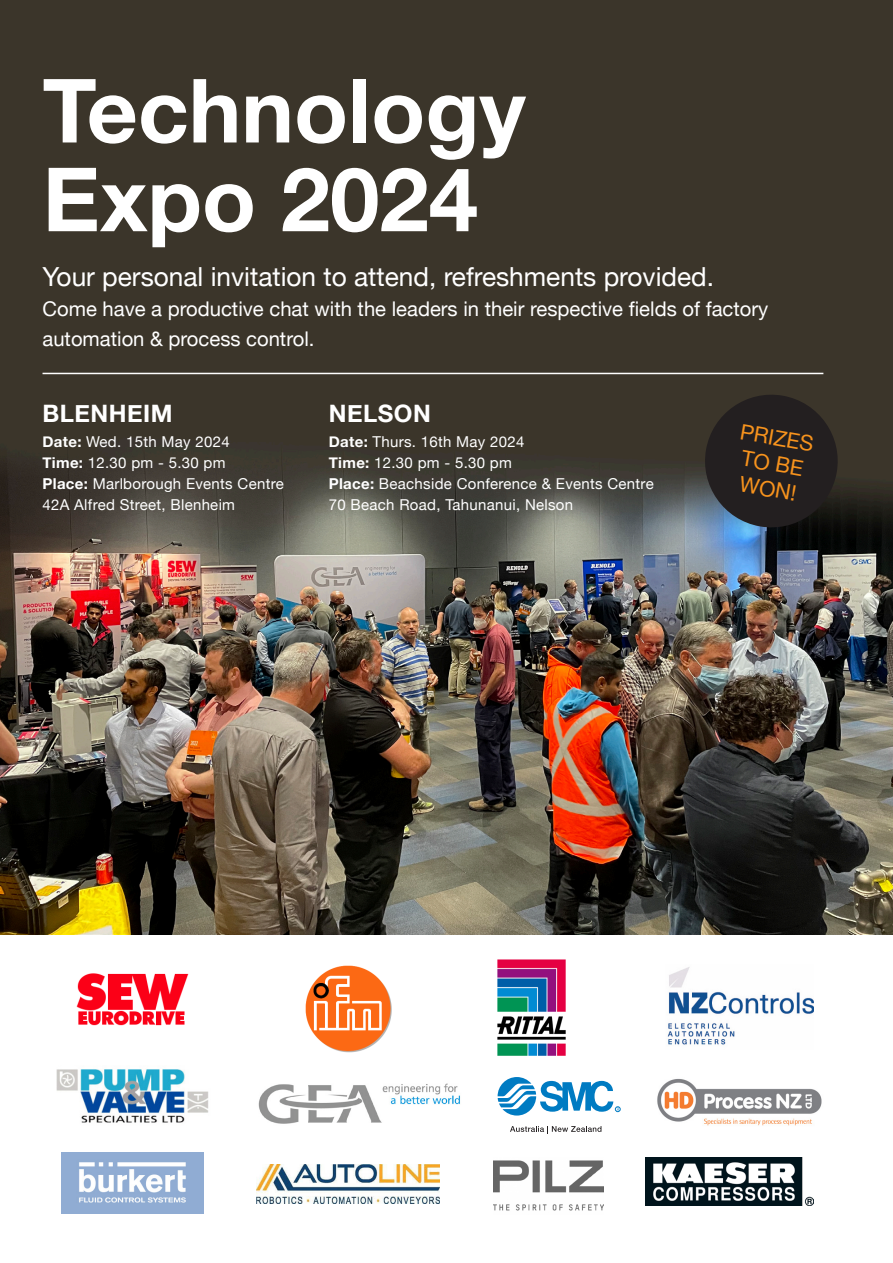
<style>
.page{position:relative;width:893px;height:1263px;background:#fff}
.page>*{position:absolute;margin:0;border:0;box-sizing:border-box;transform-origin:0 0}
.t1{font:700 88.8px/88.8px "Helvetica Neue";color:#fff}
.t2{font:26.25px "Helvetica Neue";color:#fff}
.t3{font:700 24px "Helvetica Neue";letter-spacing:.02em;color:#fff}
.t4{font:21.45px/25.8px "Helvetica Neue";color:#f7931d}
.t5{font:20.25px/30px "Helvetica Neue";color:#fff}
.t6{font:15px/21px "Helvetica Neue";letter-spacing:.02em;color:#fff}
.s1{font-weight:700}
</style>
<div class="page">
<img style="left:0;top:0;width:893px;height:934px">
<hr style="left:43px;top:373px;width:780px;height:1px;background:#fff">
<svg style="left:700px;top:389px;width:143px;height:144px;background:#2a2a2b"></svg>
<img style="left:76px;top:973px;width:113px;height:53px">
<img style="left:494px;top:1160px;width:110px;height:51px">
<img style="left:497px;top:959px;width:69px;height:97px">
<svg style="left:498px;top:1077px;width:122px;height:38px"></svg>
<svg style="left:510px;top:1126px;width:91px;height:7px"></svg>
<img style="left:645px;top:1158px;width:168px;height:47px">
<img style="left:61px;top:1152px;width:143px;height:61px">
<img style="left:657px;top:1079px;width:165px;height:47px">
<img style="left:258px;top:1083px;width:202px;height:41px">
<img style="left:56px;top:1069px;width:153px;height:54px">
<img style="left:667px;top:967px;width:146px;height:78px">
<img style="left:257px;top:1165px;width:183px;height:39px">
<img style="left:305px;top:965px;width:87px;height:88px">
<p class="t1" style="left:43px;top:69px;width:485px">Technology<br>Expo 2024</p>
<p class="t2" style="left:43px;top:258px;width:673px">Your personal invitation to attend, refreshments provided.</p>
<p class="t5" style="left:43px;top:295px;width:727px">Come have a productive chat with the leaders in their respective fields of factory automation &amp; process control.</p>
<p class="t3" style="left:43px;top:394px;width:132px">BLENHEIM</p>
<p class="t6" style="left:43px;top:432px;width:189px"><span class="s1">Date:</span> Wed. 15th May 2024<br><span class="s1">Time:</span> 12.30 pm - 5.30 pm</p>
<p class="t6" style="left:43px;top:474px;width:243px"><span class="s1">Place:</span> Marlborough Events Centre</p>
<p class="t6" style="left:43px;top:495px;width:194px">42A Alfred Street, Blenheim</p>
<p class="t3" style="left:329px;top:394px;width:103px">NELSON</p>
<p class="t6" style="left:329px;top:432px;width:197px"><span class="s1">Date:</span> Thurs. 16th May 2024<br><span class="s1">Time:</span> 12.30 pm - 5.30 pm</p>
<p class="t6" style="left:329px;top:474px;width:326px"><span class="s1">Place:</span> Beachside Conference &amp; Events Centre</p>
<p class="t6" style="left:329px;top:495px;width:246px">70 Beach Road, Tahunanui, Nelson</p>
<p class="t4" style="left:742px;top:420px;width:76px;rotate:10deg">PRIZES<br>TO BE<br>WON!</p>
</div>
